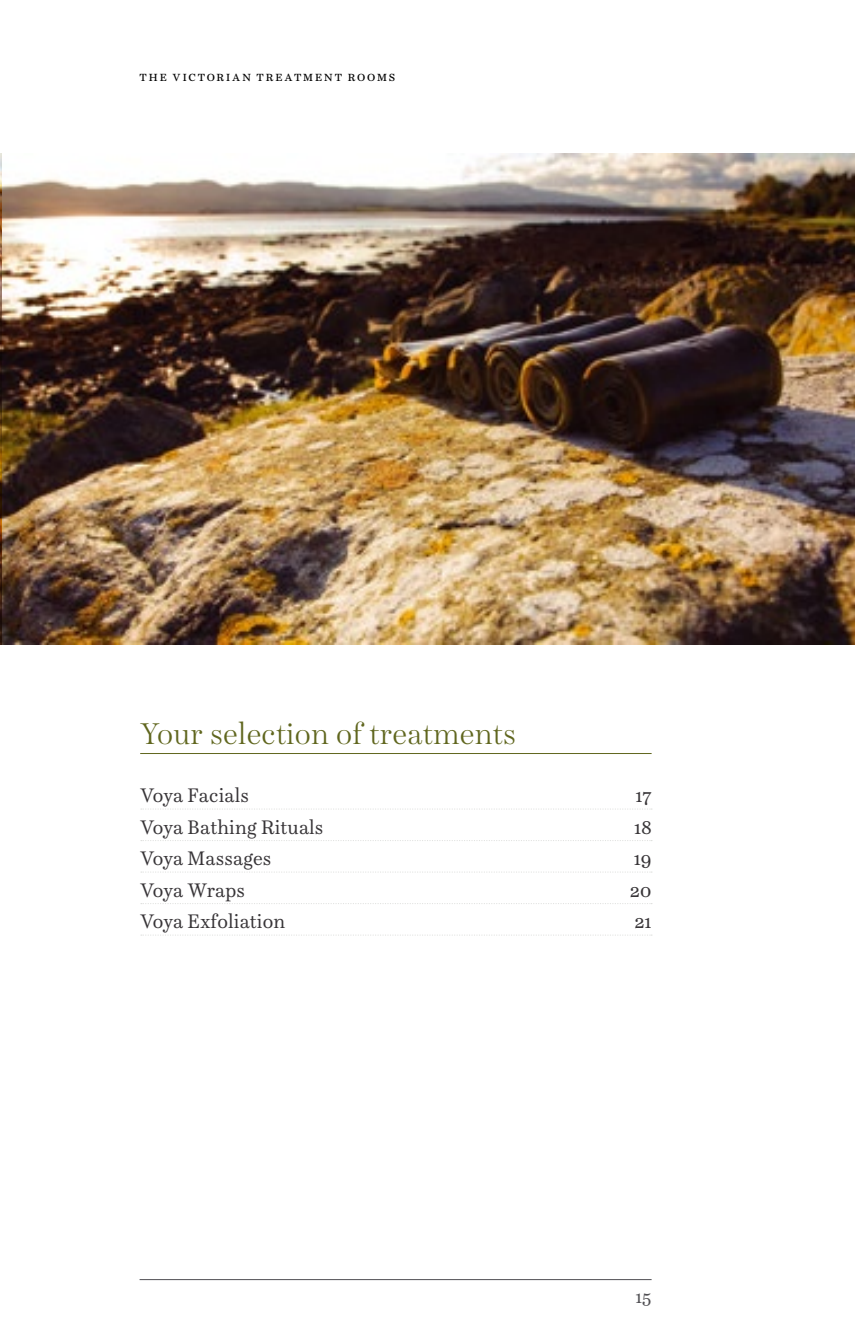
<style>
.page{position:relative;width:855px;height:1340px;background:#fff}
.page>*{position:absolute;margin:0;border:0;box-sizing:border-box;transform-origin:0 0}
.t1{font:300 29.25px "Schotis Display";letter-spacing:.01em;color:#60661e}
.t2{font:19.12px "Schotis Text";letter-spacing:.01em;color:#373437}
.t3{font:18px "Schotis Text";color:#504f53}
.t4{font:13.5px "Schotis Text";letter-spacing:.14em;color:#000}
</style>
<div class="page">
<hr style="left:140px;top:1279px;width:511px;height:1px;background:#504f53">
<hr style="left:140px;top:753px;width:511px;height:1px;background:#60661e">
<svg style="left:141px;top:808px;width:511px;height:1px"></svg>
<svg style="left:141px;top:840px;width:511px;height:1px"></svg>
<svg style="left:141px;top:871px;width:511px;height:1px"></svg>
<svg style="left:141px;top:903px;width:511px;height:1px"></svg>
<svg style="left:141px;top:934px;width:511px;height:1px"></svg>
<img style="left:0;top:154px;width:855px;height:490px">
<p class="t4" style="left:140px;top:66px;width:257px">the victorian treatment rooms</p>
<h1 class="t1" style="left:140px;top:711px;width:377px">Your selection of treatments</h1>
<p class="t2" style="left:140px;top:781px;width:110px">Voya Facials</p>
<p class="t2" style="left:636px;top:781px;width:17px">17</p>
<p class="t2" style="left:140px;top:813px;width:185px">Voya Bathing Rituals</p>
<p class="t2" style="left:634px;top:813px;width:18px">18</p>
<p class="t2" style="left:140px;top:844px;width:133px">Voya Massages</p>
<p class="t2" style="left:634px;top:844px;width:19px">19</p>
<p class="t2" style="left:140px;top:876px;width:106px">Voya Wraps</p>
<p class="t2" style="left:630px;top:876px;width:23px">20</p>
<p class="t2" style="left:140px;top:907px;width:147px">Voya Exfoliation</p>
<p class="t2" style="left:635px;top:907px;width:18px">21</p>
<p class="t3" style="left:636px;top:1283px;width:17px">15</p>
</div>
